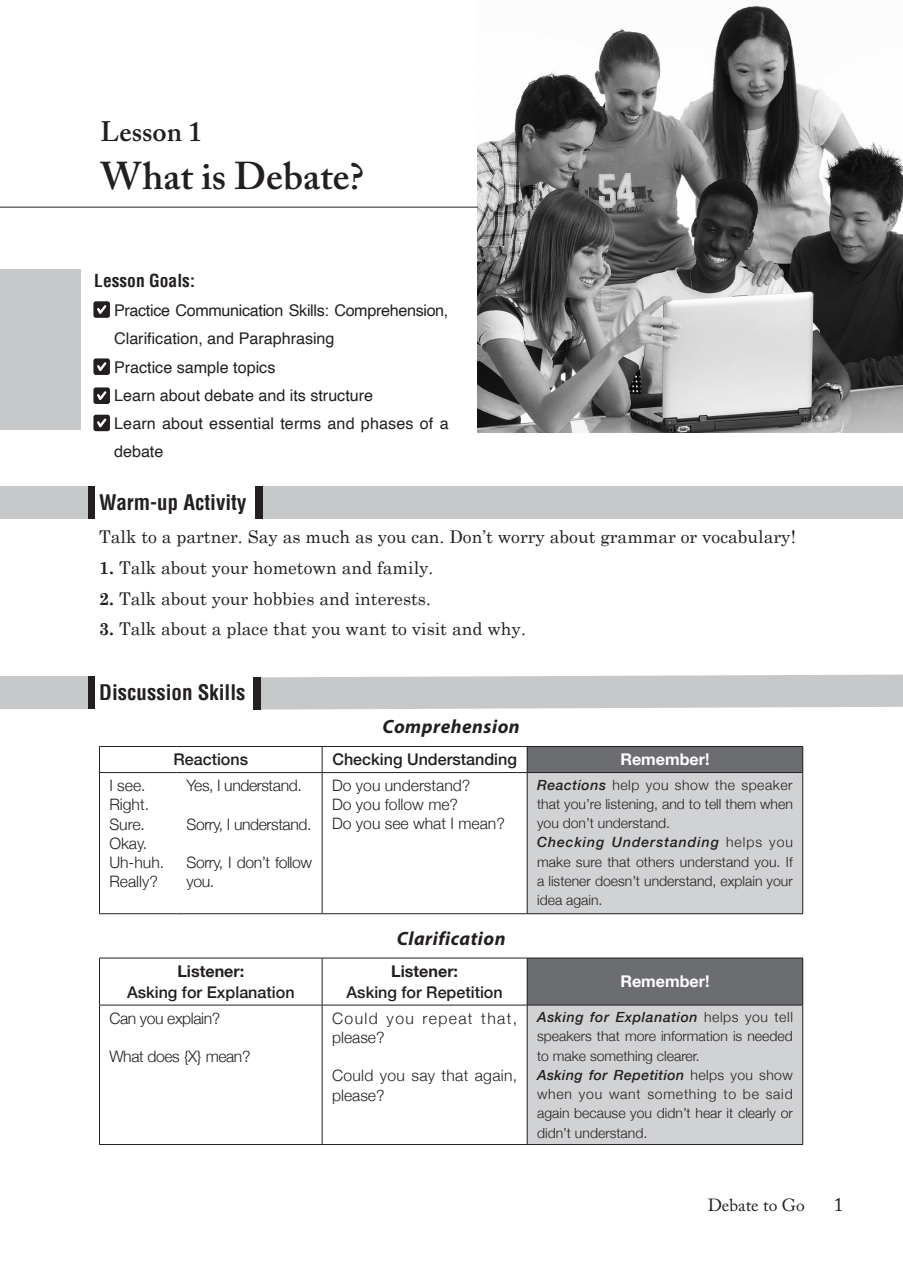
<style>
.page{position:relative;width:903px;height:1275px;background:#fff}
.page>*{position:absolute;margin:0;border:0;box-sizing:border-box;transform-origin:0 0}
.t1{font:600 38.5px "Adobe Caslon Pro";color:#231f20}
.t2{font:600 28px "Adobe Caslon Pro";color:#231f20}
.t3{font:700 condensed 21px "Helvetica";color:#231f20}
.t4{font:italic 700 19.25px "Myriad Pro";letter-spacing:.025em;color:#231f20}
.t5{font:19.25px "Adobe Caslon Pro";color:#231f20}
.t6{font:17.5px "Century Schoolbook";color:#231f20}
.t7{font:700 condensed 17.5px "Helvetica";color:#231f20}
.t8{font:17.5px "Adobe Caslon Pro";color:#231f20}
.t9{font:16.1px/28.2px "Helvetica";color:#231f20}
.t10{font:500 16.1px "Helvetica Neue";color:#231f20}
.t11{font:700 16.1px "Helvetica Neue";color:#fff}
.t12{font:700 16.1px "Helvetica Neue";color:#231f20}
.t13{font:300 15.75px/19.2px "Helvetica Neue";color:#231f20}
.t14{font:300 15.75px/19.2px "Helvetica Neue";letter-spacing:-.025em;color:#231f20}
.t15{font:300 15.75px/19.2px "Helvetica Neue";letter-spacing:.02em;color:#231f20}
.t16{font:300 15.75px/19.2px "Helvetica Neue";letter-spacing:.09em;color:#231f20}
.t17{font:300 14px/19.2px "Helvetica Neue";color:#231f20}
.s1{font-weight:700}
.s2{font-family:"Koz Min Pr 6 N";font-weight:400}
.s3{font-weight:500;font-style:italic}
</style>
<div class="page">
<div style="left:255px;top:486px;width:648px;height:32px;background:#c7c8ca"></div>
<div style="left:255px;top:486px;width:8px;height:32px;background:#231f20"></div>
<div style="left:87px;top:486px;width:8px;height:32px;background:#231f20"></div>
<div style="left:0;top:486px;width:88px;height:32px;background:#c7c8ca"></div>
<img style="left:478px;top:6px;width:425px;height:426px">
<svg style="left:93px;top:301px;width:17px;height:17px"></svg>
<svg style="left:93px;top:358px;width:17px;height:17px"></svg>
<svg style="left:93px;top:387px;width:17px;height:17px"></svg>
<div style="left:0;top:269px;width:81px;height:160px;background:#c7c8ca"></div>
<div style="left:527px;top:746px;width:276px;height:26px;background:#6c6d70"></div>
<div style="left:527px;top:772px;width:276px;height:142px;background:#d1d2d4"></div>
<hr style="left:99px;top:746px;width:78px;height:1px;background:#231f20">
<svg style="left:99px;top:747px;width:1px;height:25px"></svg>
<hr style="left:177px;top:746px;width:145px;height:1px;background:#231f20">
<hr style="left:322px;top:746px;width:205px;height:1px;background:#231f20">
<svg style="left:322px;top:747px;width:1px;height:25px"></svg>
<hr style="left:527px;top:746px;width:276px;height:1px;background:#231f20">
<svg style="left:527px;top:747px;width:1px;height:25px"></svg>
<svg style="left:802px;top:747px;width:1px;height:25px"></svg>
<hr style="left:322px;top:772px;width:205px;height:1px;background:#231f20">
<hr style="left:527px;top:772px;width:276px;height:1px;background:#231f20">
<hr style="left:527px;top:773px;width:1px;height:140px;background:#231f20">
<hr style="left:802px;top:773px;width:1px;height:140px;background:#231f20">
<hr style="left:322px;top:913px;width:205px;height:1px;background:#231f20">
<hr style="left:527px;top:913px;width:276px;height:1px;background:#231f20">
<hr style="left:99px;top:772px;width:78px;height:1px;background:#231f20">
<hr style="left:99px;top:773px;width:1px;height:140px;background:#231f20">
<hr style="left:177px;top:772px;width:145px;height:1px;background:#231f20">
<hr style="left:322px;top:773px;width:1px;height:140px;background:#231f20">
<hr style="left:99px;top:913px;width:78px;height:1px;background:#231f20">
<hr style="left:177px;top:913px;width:145px;height:1px;background:#231f20">
<div style="left:527px;top:958px;width:276px;height:47px;background:#6c6d70"></div>
<div style="left:527px;top:1005px;width:276px;height:139px;background:#d1d2d4"></div>
<hr style="left:99px;top:958px;width:223px;height:1px;background:#231f20">
<hr style="left:99px;top:958px;width:1px;height:47px;background:#231f20">
<hr style="left:322px;top:958px;width:205px;height:1px;background:#231f20">
<hr style="left:322px;top:958px;width:1px;height:47px;background:#231f20">
<hr style="left:527px;top:958px;width:276px;height:1px;background:#231f20">
<hr style="left:527px;top:958px;width:1px;height:47px;background:#231f20">
<hr style="left:802px;top:958px;width:1px;height:47px;background:#231f20">
<hr style="left:99px;top:1005px;width:223px;height:1px;background:#231f20">
<hr style="left:99px;top:1005px;width:1px;height:139px;background:#231f20">
<hr style="left:322px;top:1005px;width:205px;height:1px;background:#231f20">
<hr style="left:322px;top:1005px;width:1px;height:139px;background:#231f20">
<hr style="left:527px;top:1005px;width:276px;height:1px;background:#231f20">
<hr style="left:527px;top:1005px;width:1px;height:139px;background:#231f20">
<hr style="left:802px;top:1005px;width:1px;height:139px;background:#231f20">
<hr style="left:99px;top:1144px;width:223px;height:1px;background:#231f20">
<hr style="left:322px;top:1144px;width:205px;height:1px;background:#231f20">
<hr style="left:527px;top:1144px;width:276px;height:1px;background:#231f20">
<svg style="left:93px;top:415px;width:17px;height:16px"></svg>
<div style="left:87px;top:676px;width:8px;height:32px;background:#231f20"></div>
<div style="left:0;top:676px;width:88px;height:32px;background:#c7c8ca"></div>
<svg style="left:261px;top:674px;width:642px;height:36px;background:#cccdcf"></svg>
<div style="left:253px;top:677px;width:8px;height:33px;background:#231f20"></div>
<hr style="left:0;top:207px;width:478px;height:1px;background:#231f20">
<h2 class="t2" style="left:100px;top:115px;width:103px">Lesson 1</h2>
<h1 class="t1" style="left:100px;top:153px;width:265px">What is Debate?</h1>
<p class="t7" style="left:94px;top:270px;width:102px">Lesson Goals:</p>
<p class="t9" style="left:114px;top:297px;width:336px">Practice Communication Skills: Comprehension,<br>Clarification, and Paraphrasing<br>Practice sample topics<br>Learn about debate and its structure<br>Learn about essential terms and phases of a debate</p>
<h3 class="t3" style="left:99px;top:489px;width:149px">Warm-up Activity</h3>
<p class="t6" style="left:99px;top:526px;width:698px">Talk to a partner. Say as much as you can. Don’t worry about grammar or vocabulary!</p>
<p class="t6" style="left:99px;top:557px;width:336px"><span class="s1">1.</span> Talk about your hometown and family.</p>
<p class="t6" style="left:99px;top:587px;width:333px"><span class="s1">2.</span> Talk about your hobbies and interests.</p>
<p class="t6" style="left:99px;top:618px;width:428px"><span class="s1">3.</span> Talk about a place that you want to visit and why.</p>
<h3 class="t3" style="left:99px;top:679px;width:148px">Discussion Skills</h3>
<h3 class="t4" style="left:382px;top:714px;width:139px">Comprehension</h3>
<p class="t10" style="left:173px;top:747px;width:76px">Reactions</p>
<p class="t10" style="left:332px;top:747px;width:186px">Checking Understanding</p>
<p class="t11" style="left:620px;top:747px;width:91px">Remember!</p>
<p class="t13" style="left:109px;top:775px;width:69px">I see.<span class="s2">　　<br></span>Right.<br>Sure.<span class="s2">　　<br></span>Okay.<br>Uh-huh.<br>Really?</p>
<p class="t14" style="left:186px;top:775px;width:117px">Yes, I understand.</p>
<p class="t13" style="left:332px;top:775px;width:174px">Do you understand?<br>Do you follow me?<br>Do you see what I mean?</p>
<p class="t17" style="left:537px;top:774px;width:257px"><span class="s3">Reactions</span> help you show the speaker that you’re listening, and to tell them when you don’t understand.<br><span class="s3">Checking Understanding</span> helps you make sure that others understand you. If a listener doesn’t understand, explain your idea again.</p>
<h3 class="t4" style="left:397px;top:926px;width:110px">Clarification</h3>
<p class="t14" style="left:186px;top:813px;width:126px">Sorry, I understand.</p>
<p class="t14" style="left:186px;top:852px;width:127px">Sorry, I don’t follow you.</p>
<p class="t12" style="left:177px;top:958px;width:68px">Listener:</p>
<p class="t10" style="left:127px;top:979px;width:169px">Asking for Explanation</p>
<p class="t14" style="left:109px;top:1007px;width:112px">Can you explain?</p>
<p class="t14" style="left:109px;top:1046px;width:143px">What does {X} mean?</p>
<p class="t12" style="left:391px;top:958px;width:68px">Listener:</p>
<p class="t10" style="left:346px;top:979px;width:158px">Asking for Repetition</p>
<p class="t16" style="left:332px;top:1007px;width:187px">Could you repeat that, please?</p>
<p class="t15" style="left:332px;top:1065px;width:187px">Could you say that again, please?</p>
<p class="t11" style="left:620px;top:969px;width:91px">Remember!</p>
<p class="t17" style="left:537px;top:1006px;width:257px"><span class="s3">Asking for Explanation</span> helps you tell speakers that more information is needed to make something clearer.<br><span class="s3">Asking for Repetition</span> helps you show when you want something to be said again because you didn’t hear it clearly or didn’t understand.</p>
<p class="t8" style="left:708px;top:1194px;width:99px">Debate to Go</p>
<h3 class="t5" style="left:834px;top:1193px;width:11px">1</h3>
</div>
